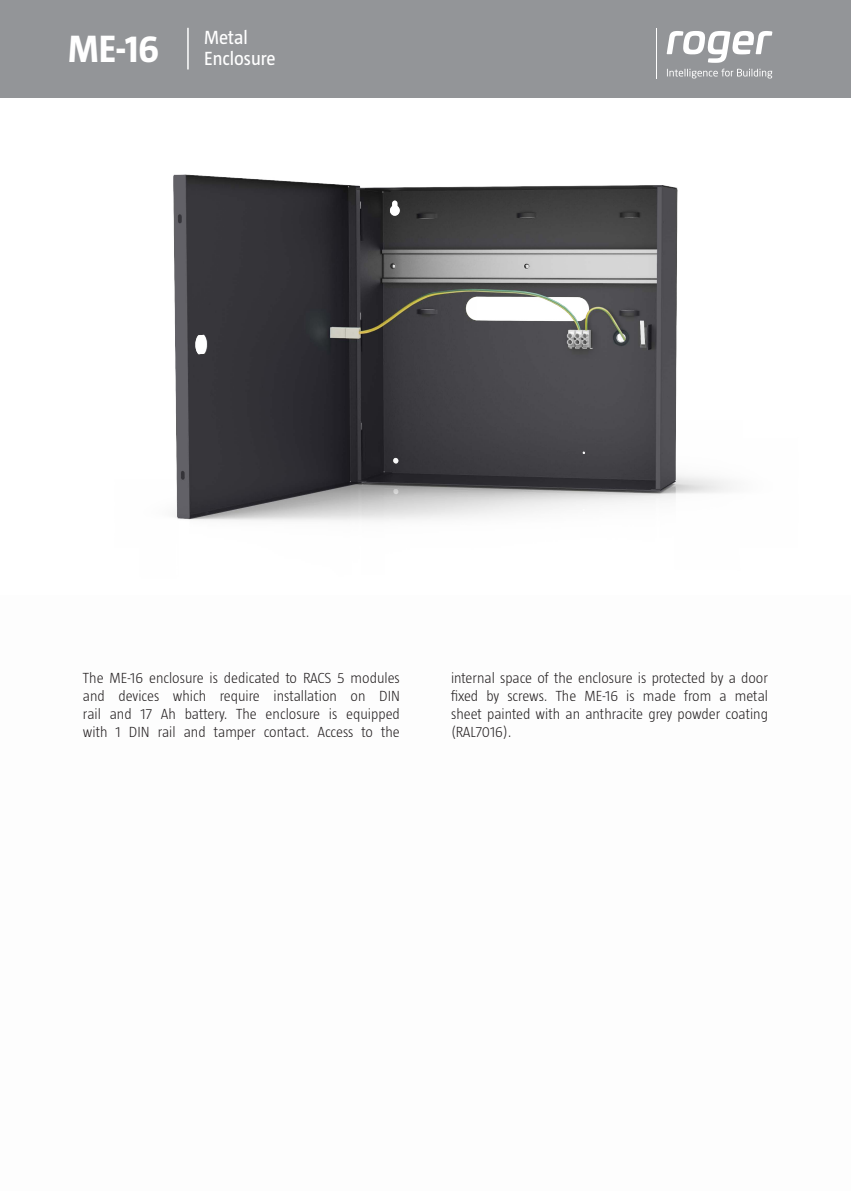
<style>
.page{position:relative;width:851px;height:1191px;background:#fff}
.page>*{position:absolute;margin:0;border:0;box-sizing:border-box;transform-origin:0 0}
.t1{font:700 39px "Taz";color:#fff}
.t2{font:19.5px/21px "Taz";color:#fff}
.t3{font:300 15px/18px "Taz";color:#231f20;text-align:justify}
</style>
<div class="page">
<div style="left:0;top:0;width:850px;height:98px;background:#939598"></div>
<hr style="left:187px;top:28px;width:2px;height:41px;background:#fff">
<img style="left:173px;top:174px;width:559px;height:347px">
<hr style="left:655px;top:28px;width:1px;height:51px;background:#fff">
<svg style="left:667px;top:69px;width:105px;height:9px"></svg>
<svg style="left:666px;top:31px;width:106px;height:32px"></svg>
<h1 class="t1" style="left:68px;top:27px;width:92px">ME-16</h1>
<h2 class="t2" style="left:204px;top:26px;width:73px">Metal<br>Enclosure</h2>
<p class="t3" style="left:83px;top:668px;width:318px">The ME-16 enclosure is dedicated to RACS 5 modules and devices which require installation on DIN rail and 17 Ah battery. The enclosure is equipped with 1 DIN rail and tamper contact. Access to the</p>
<p class="t3" style="left:451px;top:668px;width:318px">internal space of the enclosure is protected by a door fixed by screws. The ME-16 is made from a metal sheet painted with an anthracite grey powder coating (RAL7016).</p>
</div>
